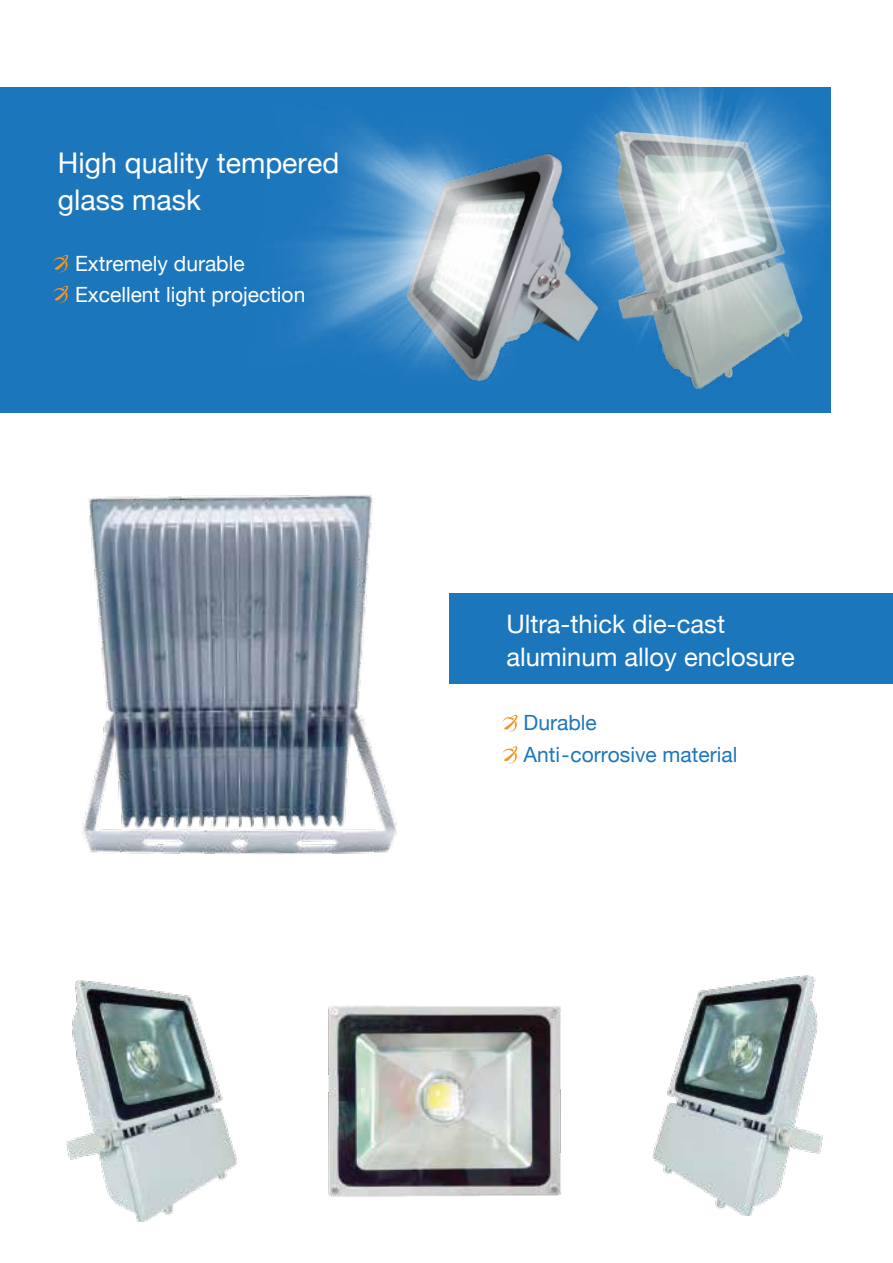
<style>
.page{position:relative;width:893px;height:1263px;background:#fff}
.page>*{position:absolute;margin:0;border:0;box-sizing:border-box;transform-origin:0 0}
.t1{font:28.5px/37.5px "Helvetica Neue";color:#fff}
.t2{font:25.5px/33px "Helvetica Neue";color:#fff}
.t3{font:21px/31.5px "Helvetica Neue";color:#fff}
.t4{font:21px/31.5px "Helvetica Neue";color:#1c76bc}
</style>
<div class="page">
<div style="left:0;top:87px;width:830px;height:325px;background:#1c76bc"></div>
<div style="left:449px;top:593px;width:444px;height:90px;background:#1c76bc"></div>
<img style="left:612px;top:87px;width:219px;height:301px">
<img style="left:295px;top:106px;width:322px;height:282px">
<img style="left:82px;top:494px;width:315px;height:360px">
<img style="left:67px;top:980px;width:170px;height:241px">
<img style="left:328px;top:1005px;width:233px;height:191px">
<img style="left:652px;top:975px;width:171px;height:241px">
<svg style="left:53px;top:255px;width:15px;height:18px"></svg>
<svg style="left:53px;top:285px;width:15px;height:19px"></svg>
<svg style="left:502px;top:714px;width:16px;height:19px"></svg>
<svg style="left:502px;top:746px;width:16px;height:18px"></svg>
<p class="t1" style="left:58px;top:143px;width:283px">High quality tempered glass mask</p>
<p class="t3" style="left:75px;top:247px;width:232px">Extremely durable<br>Excellent light projection</p>
<p class="t2" style="left:506px;top:607px;width:290px">Ultra-thick die-cast aluminum alloy enclosure</p>
<p class="t4" style="left:524px;top:707px;width:215px">Durable<br>Anti-corrosive material</p>
</div>
